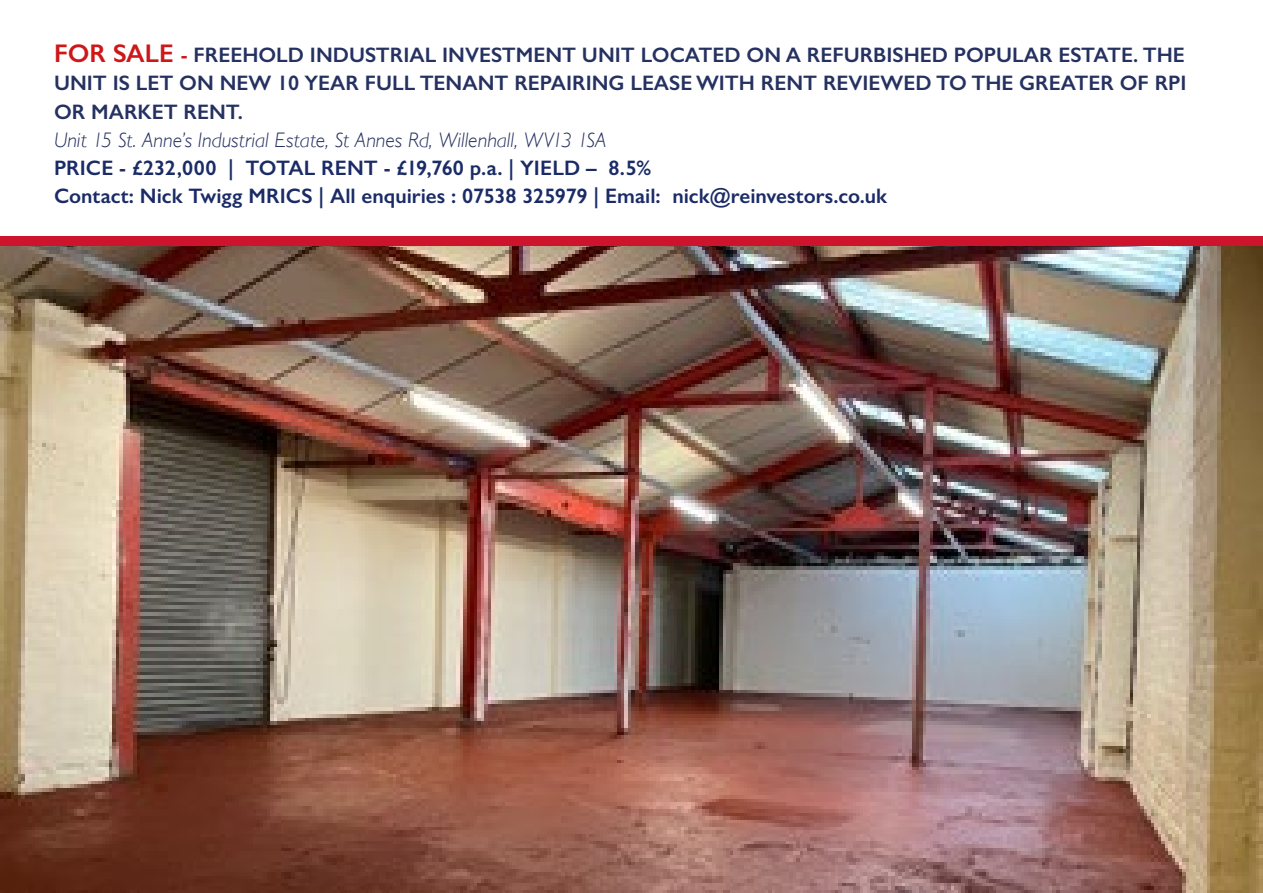
<style>
.page{position:relative;width:1263px;height:893px;background:#fff}
.page>*{position:absolute;margin:0;border:0;box-sizing:border-box;transform-origin:0 0}
.t1{font:600 21px/28.2px "Gill Sans";color:#253160;text-align:justify}
.t2{font:600 21px/28.2px "Gill Sans";color:#1a2b66}
.t3{font:italic 300 21px "Gill Sans";color:#253160}
.s1{font-size:25.65px;color:#cd1719}
.s2{color:#cd1719}
</style>
<div class="page">
<div style="left:0;top:236px;width:1263px;height:10px;background:#ce132d"></div>
<img style="left:0;top:246px;width:1263px;height:647px">
<p class="t1" style="left:54px;top:41px;width:1134px"><span class="s1">FOR SALE</span> <span class="s2">-</span> FREEHOLD INDUSTRIAL INVESTMENT UNIT LOCATED ON A REFURBISHED POPULAR ESTATE. THE UNIT IS LET ON NEW 10 YEAR FULL TENANT REPAIRING LEASE WITH RENT REVIEWED TO THE GREATER OF RPI OR MARKET RENT.</p>
<p class="t3" style="left:54px;top:128px;width:554px">Unit 15 St. Anne’s Industrial Estate, St Annes Rd, Willenhall, WV13 1SA</p>
<p class="t2" style="left:54px;top:154px;width:835px">PRICE - £232,000 | TOTAL RENT - £19,760 p.a. | YIELD – 8.5%<br>Contact: Nick Twigg MRICS | All enquiries : 07538 325979 | Email: nick@reinvestors.co.uk</p>
</div>
